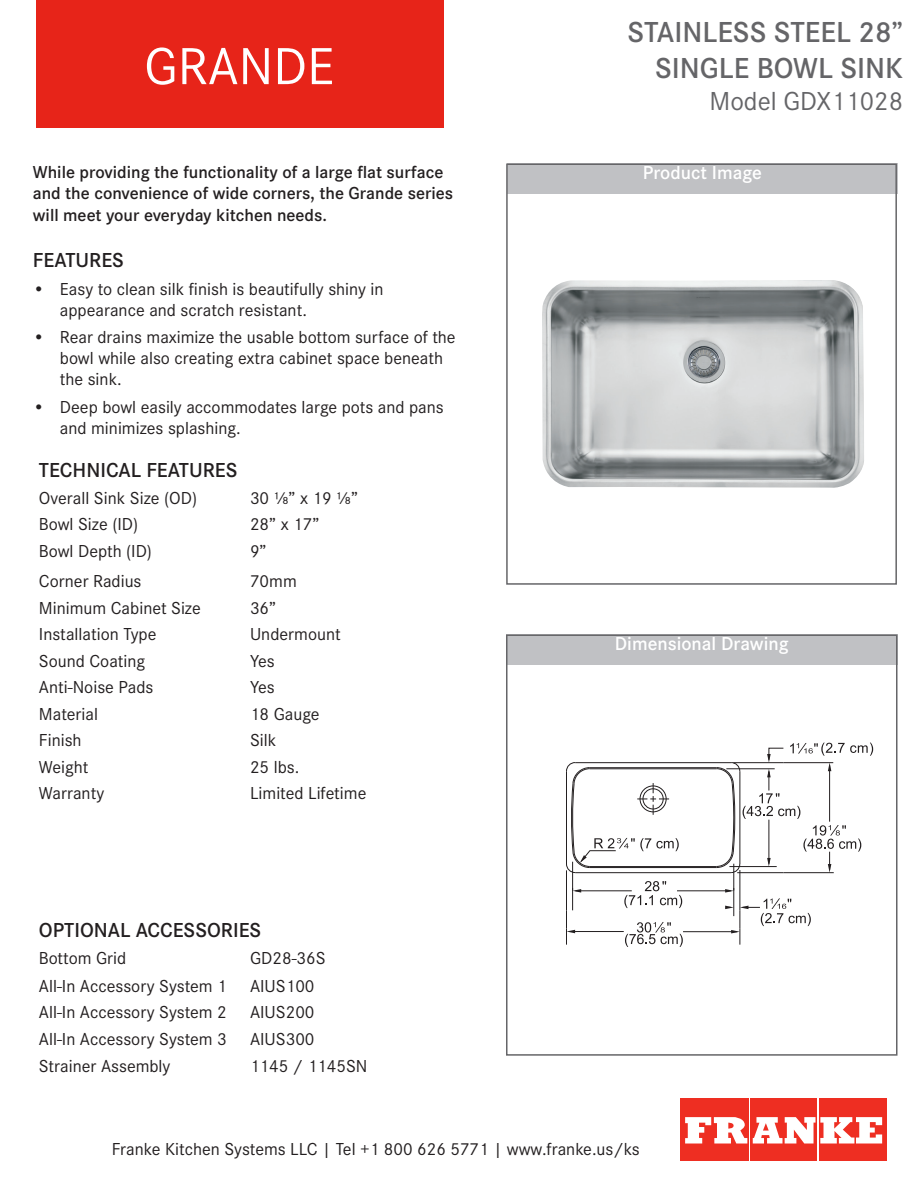
<style>
.page{position:relative;width:918px;height:1188px;background:#fff}
.page>*{position:absolute;margin:0;border:0;box-sizing:border-box;transform-origin:0 0}
.t1{font:54px "Corporate S";color:#fff}
.t2{font:600 30px "Corporate S";color:#656568}
.t3{font:27px "Corporate S";color:#656568}
.t4{font:600 21px "Corporate S";color:#231f20}
.t5{font:600 19.5px "Corporate S";color:#fff}
.t6{font:18px/21px "Corporate S";color:#231f20}
.t7{font:600 18px/21.6px "Corporate S";color:#231f20}
</style>
<div class="page">
<div style="left:506px;top:634px;width:392px;height:31px;background:#c0c1c4"></div>
<div style="left:506px;top:634px;width:392px;height:422px;border:2px solid #656568"></div>
<div style="left:507px;top:164px;width:391px;height:30px;background:#c0c1c4"></div>
<div style="left:506px;top:164px;width:391px;height:421px;border:2px solid #656568"></div>
<div style="left:680px;top:1099px;width:69px;height:62px;background:#ee2e22"></div>
<div style="left:751px;top:1099px;width:66px;height:62px;background:#ee2e22"></div>
<div style="left:819px;top:1099px;width:67px;height:62px;background:#ee2e22"></div>
<svg style="left:685px;top:1117px;width:62px;height:27px"></svg>
<svg style="left:753px;top:1117px;width:129px;height:27px"></svg>
<div style="left:37px;top:0;width:407px;height:127px;background:#e72419"></div>
<img style="left:542px;top:280px;width:322px;height:208px">
<hr style="left:590px;top:866px;width:126px;height:1px;background:#231f20">
<hr style="left:590px;top:867px;width:126px;height:1px;background:#231f20">
<hr style="left:590px;top:769px;width:126px;height:1px;background:#231f20">
<hr style="left:590px;top:767px;width:126px;height:1px;background:#231f20">
<hr style="left:575px;top:762px;width:156px;height:1px;background:#231f20">
<hr style="left:575px;top:872px;width:156px;height:1px;background:#231f20">
<hr style="left:572px;top:862px;width:1px;height:48px;background:#231f20">
<hr style="left:566px;top:870px;width:1px;height:40px;background:#231f20">
<hr style="left:734px;top:864px;width:1px;height:52px;background:#231f20">
<hr style="left:740px;top:870px;width:1px;height:40px;background:#231f20">
<hr style="left:575px;top:891px;width:57px;height:1px;background:#231f20">
<hr style="left:677px;top:891px;width:54px;height:1px;background:#231f20">
<hr style="left:569px;top:931px;width:55px;height:1px;background:#231f20">
<hr style="left:683px;top:931px;width:54px;height:1px;background:#231f20">
<svg style="left:572px;top:888px;width:9px;height:5px"></svg>
<svg style="left:566px;top:910px;width:9px;height:35px"></svg>
<svg style="left:566px;top:762px;width:113px;height:111px"></svg>
<svg style="left:625px;top:922px;width:58px;height:25px"></svg>
<svg style="left:716px;top:743px;width:157px;height:130px"></svg>
<svg style="left:725px;top:888px;width:86px;height:57px"></svg>
<svg style="left:624px;top:881px;width:58px;height:27px"></svg>
<p class="t1" style="left:144px;top:27px;width:192px">GRANDE</p>
<p class="t7" style="left:33px;top:160px;width:422px">While providing the functionality of a large flat surface and the convenience of wide corners, the Grande series will meet your everyday kitchen needs.</p>
<p class="t4" style="left:33px;top:244px;width:93px">FEATURES</p>
<p class="t6" style="left:60px;top:277px;width:325px;text-indent:-27px">• Easy to clean silk finish is beautifully shiny in appearance and scratch resistant.</p>
<p class="t6" style="left:60px;top:326px;width:397px;text-indent:-27px">• Rear drains maximize the usable bottom surface of the bowl while also creating extra cabinet space beneath the sink.</p>
<p class="t6" style="left:60px;top:395px;width:385px;text-indent:-27px">• Deep bowl easily accommodates large pots and pans and minimizes splashing.</p>
<p class="t4" style="left:39px;top:455px;width:200px">TECHNICAL FEATURES</p>
<p class="t6" style="left:39px;top:486px;width:160px">Overall Sink Size (OD)</p>
<p class="t6" style="left:250px;top:486px;width:110px">30 1/8” x 19 1/8”</p>
<p class="t6" style="left:39px;top:512px;width:101px">Bowl Size (ID)</p>
<p class="t6" style="left:250px;top:512px;width:71px">28” x 17”</p>
<p class="t6" style="left:39px;top:539px;width:115px">Bowl Depth (ID)</p>
<p class="t6" style="left:250px;top:539px;width:18px">9”</p>
<p class="t6" style="left:39px;top:569px;width:104px">Corner Radius</p>
<p class="t6" style="left:250px;top:569px;width:48px">70mm</p>
<p class="t6" style="left:39px;top:596px;width:163px">Minimum Cabinet Size</p>
<p class="t6" style="left:250px;top:596px;width:28px">36”</p>
<p class="t6" style="left:39px;top:622px;width:119px">Installation Type</p>
<p class="t6" style="left:250px;top:622px;width:92px">Undermount</p>
<p class="t6" style="left:39px;top:649px;width:108px">Sound Coating</p>
<p class="t6" style="left:250px;top:649px;width:26px">Yes</p>
<p class="t6" style="left:39px;top:676px;width:116px">Anti-Noise Pads</p>
<p class="t6" style="left:250px;top:676px;width:26px">Yes</p>
<p class="t6" style="left:39px;top:702px;width:61px">Material</p>
<p class="t6" style="left:250px;top:702px;width:71px">18 Gauge</p>
<p class="t6" style="left:39px;top:729px;width:44px">Finish</p>
<p class="t6" style="left:250px;top:729px;width:28px">Silk</p>
<p class="t6" style="left:39px;top:755px;width:51px">Weight</p>
<p class="t6" style="left:250px;top:755px;width:51px">25 lbs.</p>
<p class="t6" style="left:39px;top:782px;width:67px">Warranty</p>
<p class="t6" style="left:250px;top:782px;width:118px">Limited Lifetime</p>
<p class="t4" style="left:39px;top:914px;width:224px">OPTIONAL ACCESSORIES</p>
<p class="t6" style="left:39px;top:946px;width:89px">Bottom Grid</p>
<p class="t6" style="left:250px;top:946px;width:77px">GD28-36S</p>
<p class="t6" style="left:39px;top:974px;width:189px">All-In Accessory System 1</p>
<p class="t6" style="left:250px;top:974px;width:66px">AIUS100</p>
<p class="t6" style="left:39px;top:1001px;width:189px">All-In Accessory System 2</p>
<p class="t6" style="left:250px;top:1001px;width:66px">AIUS200</p>
<p class="t6" style="left:39px;top:1027px;width:189px">All-In Accessory System 3</p>
<p class="t6" style="left:250px;top:1027px;width:66px">AIUS300</p>
<p class="t6" style="left:39px;top:1054px;width:133px">Strainer Assembly</p>
<p class="t6" style="left:250px;top:1054px;width:119px">1145 / 1145SN</p>
<p class="t2" style="left:628px;top:9px;width:277px">STAINLESS STEEL 28”</p>
<p class="t2" style="left:655px;top:45px;width:249px">SINGLE BOWL SINK</p>
<p class="t3" style="left:709px;top:81px;width:195px">Model GDX11028</p>
<p class="t5" style="left:643px;top:158px;width:121px">Product Image</p>
<p class="t5" style="left:615px;top:629px;width:175px">Dimensional Drawing</p>
<p class="t6" style="left:112px;top:1137px;width:530px">Franke Kitchen Systems LLC | Tel +1 800 626 5771 | www.franke.us/ks</p>
</div>
